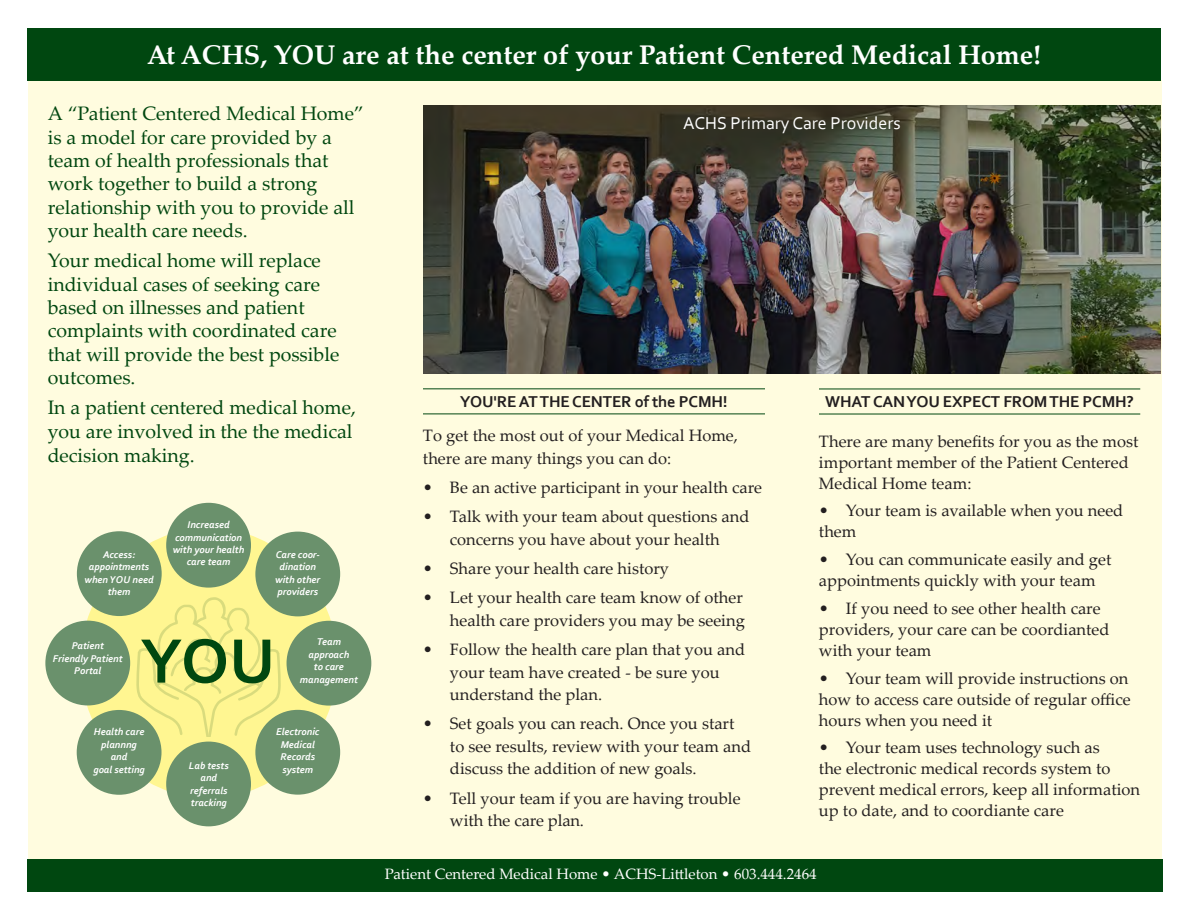
<style>
.page{position:relative;width:1188px;height:918px;background:#fff}
.page>*{position:absolute;margin:0;border:0;box-sizing:border-box;transform-origin:0 0}
.t1{font:700 65.7px "Corbel";color:#004710}
.t2{font:700 27px "Palatino Linotype";color:#fff}
.t3{font:19.5px/23.4px "Palatino Linotype";color:#004710}
.t4{font:18px "Corbel";color:#fff}
.t5{font:16.5px/21px "Palatino Linotype";color:#231f20}
.t6{font:700 16.5px "Corbel";letter-spacing:-.01em;color:#231f20}
.t7{font:15px "Palatino Linotype";color:#fff}
.t8{font:italic 700 10.35px/12.5px "Corbel";color:#fff;text-align:center}
</style>
<div class="page">
<div style="left:28px;top:80px;width:1134px;height:812px;background:#fffcdf"></div>
<div style="left:27px;top:28px;width:1134px;height:53px;background:#004710"></div>
<div style="left:27px;top:859px;width:1135px;height:33px;background:#004710"></div>
<div style="left:80px;top:528px;width:257px;height:270px;background:#fff691;border-radius:50%"></div>
<div style="left:77px;top:531px;width:85px;height:85px;background:#6a916c;border-radius:50%"></div>
<div style="left:166px;top:503px;width:85px;height:85px;background:#6a916c;border-radius:50%"></div>
<div style="left:255px;top:532px;width:85px;height:84px;background:#6a916c;border-radius:50%"></div>
<div style="left:287px;top:621px;width:84px;height:85px;background:#6a916c;border-radius:50%"></div>
<div style="left:255px;top:710px;width:85px;height:85px;background:#6a916c;border-radius:50%"></div>
<div style="left:166px;top:742px;width:85px;height:84px;background:#6a916c;border-radius:50%"></div>
<div style="left:77px;top:710px;width:85px;height:85px;background:#6a916c;border-radius:50%"></div>
<div style="left:45px;top:621px;width:85px;height:84px;background:#6a916c;border-radius:50%"></div>
<svg style="left:136px;top:597px;width:145px;height:139px"></svg>
<hr style="left:423px;top:388px;width:342px;height:1px;background:#004710">
<hr style="left:423px;top:414px;width:342px;height:1px;background:#004710">
<hr style="left:819px;top:389px;width:321px;height:1px;background:#004710">
<hr style="left:819px;top:414px;width:321px;height:1px;background:#004710">
<img style="left:423px;top:106px;width:738px;height:268px">
<h2 class="t2" style="left:147px;top:35px;width:895px">At ACHS, YOU are at the center of your Patient Centered Medical Home!</h2>
<p class="t3" style="left:48px;top:101px;width:318px">A “Patient Centered Medical Home” is a model for care provided by a team of health professionals that work together to build a strong relationship with you to provide all your health care needs.</p>
<p class="t3" style="left:48px;top:248px;width:293px">Your medical home will replace individual cases of seeking care based on illnesses and patient complaints with coordinated care that will provide the best possible outcomes.</p>
<p class="t3" style="left:48px;top:395px;width:310px">In a patient centered medical home, you are involved in the the medical decision making.</p>
<p class="t4" style="left:683px;top:112px;width:219px">ACHS Primary Care Providers</p>
<p class="t6" style="left:460px;top:391px;width:269px">YOU'RE AT THE CENTER of the PCMH!</p>
<p class="t5" style="left:423px;top:424px;width:317px;line-height:22.5px">To get the most out of your Medical Home, there are many things you can do:</p>
<p class="t5" style="left:423px;top:476px;width:341px">• Be an active participant in your health care</p>
<p class="t5" style="left:423px;top:505px;width:328px;line-height:22.5px;text-align:center">• Talk with your team about questions and concerns you have about your health</p>
<p class="t5" style="left:423px;top:557px;width:248px">• Share your health care history</p>
<p class="t5" style="left:423px;top:586px;width:323px;line-height:22.5px;text-align:right">• Let your health care team know of other health care providers you may be seeing</p>
<p class="t5" style="left:450px;top:638px;width:297px;line-height:22.5px;text-indent:-27px">• Follow the health care plan that you and your team have created - be sure you understand the plan.</p>
<p class="t5" style="left:450px;top:712px;width:303px;line-height:22.5px;text-indent:-27px">• Set goals you can reach. Once you start to see results, review with your team and discuss the addition of new goals.</p>
<p class="t5" style="left:450px;top:786px;width:292px;line-height:22.5px;text-indent:-27px">• Tell your team if you are having trouble with the care plan.</p>
<p class="t6" style="left:825px;top:391px;width:310px">WHAT CAN YOU EXPECT FROM THE PCMH?</p>
<p class="t5" style="left:819px;top:430px;width:321px">There are many benefits for you as the most important member of the Patient Centered<br>Medical Home team:</p>
<p class="t5" style="left:819px;top:500px;width:306px">• Your team is available when you need them</p>
<p class="t5" style="left:819px;top:548px;width:294px">• You can communicate easily and get appointments quickly with your team</p>
<p class="t5" style="left:819px;top:597px;width:292px">• If you need to see other health care providers, your care can be coordianted with your team</p>
<p class="t5" style="left:819px;top:667px;width:313px">• Your team will provide instructions on how to access care outside of regular office hours when you need it</p>
<p class="t5" style="left:819px;top:737px;width:323px">• Your team uses technology such as<br>the electronic medical records system to prevent medical errors, keep all information up to date, and to coordiante care</p>
<p class="t8" style="left:173px;top:518px;width:73px">Increased communication with your health care team</p>
<p class="t8" style="left:275px;top:548px;width:47px">Care coor&shy;dination with other providers</p>
<p class="t8" style="left:85px;top:548px;width:71px">Access: appointments when YOU need them</p>
<p class="t8" style="left:300px;top:636px;width:59px">Team approach<br>to care management</p>
<h1 class="t1" style="left:140px;top:620px;width:136px">YOU</h1>
<p class="t8" style="left:53px;top:639px;width:71px">Patient<br>Friendly Patient<br>Portal</p>
<p class="t8" style="left:93px;top:726px;width:53px">Health care plannng and<br>goal setting</p>
<p class="t8" style="left:276px;top:726px;width:45px">Electronic<br>Medical<br>Records</p>
<p class="t8" style="left:189px;top:759px;width:41px">Lab tests</p>
<p class="t8" style="left:282px;top:763px;width:32px">system</p>
<p class="t8" style="left:190px;top:771px;width:39px">and referrals tracking</p>
<p class="t7" style="left:385px;top:864px;width:433px">Patient Centered Medical Home • ACHS-Littleton • 603.444.2464</p>
</div>
